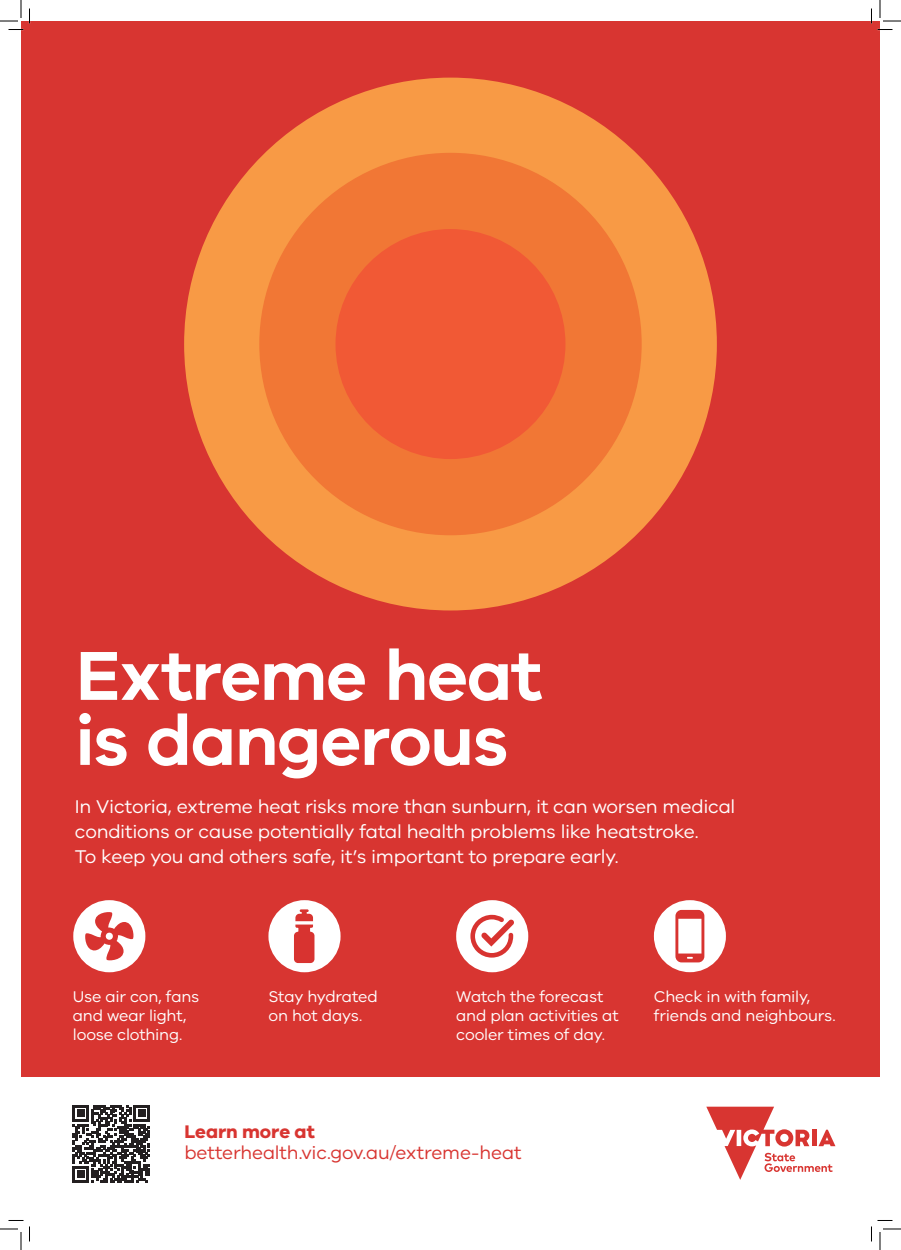
<style>
.page{position:relative;width:901px;height:1250px;background:#fff}
.page>*{position:absolute;margin:0;border:0;box-sizing:border-box;transform-origin:0 0}
.t1{font:600 71.4px/65px "VIC";letter-spacing:-.02em;color:#fff}
.t2{font:19px/25px "VIC";letter-spacing:-.01em;color:#fff}
.t3{font:18.8px "VIC";letter-spacing:-.01em;color:#d83531}
.t4{font:700 18.8px "VIC";letter-spacing:-.005em;color:#d83531}
.t5{font:16px/19px "VIC";letter-spacing:-.015em;color:#fff}
</style>
<div class="page">
<div style="left:21px;top:21px;width:859px;height:1055px;background:#d83531"></div>
<svg style="left:706px;top:1106px;width:129px;height:73px"></svg>
<div style="left:184px;top:78px;width:533px;height:532px;background:#f89a45;border-radius:50%"></div>
<div style="left:259px;top:153px;width:383px;height:382px;background:#f17735;border-radius:50%"></div>
<div style="left:335px;top:229px;width:230px;height:230px;background:#f15935;border-radius:50%"></div>
<div style="left:268px;top:900px;width:73px;height:72px;background:#fff;border-radius:50%"></div>
<svg style="left:294px;top:909px;width:20px;height:54px"></svg>
<div style="left:654px;top:900px;width:72px;height:72px;background:#fff;border-radius:50%"></div>
<svg style="left:675px;top:909px;width:30px;height:54px"></svg>
<div style="left:73px;top:900px;width:72px;height:72px;background:#fff;border-radius:50%"></div>
<svg style="left:85px;top:912px;width:49px;height:49px"></svg>
<div style="left:456px;top:900px;width:72px;height:72px;background:#fff;border-radius:50%"></div>
<svg style="left:470px;top:914px;width:44px;height:43px"></svg>
<svg style="left:72px;top:1105px;width:78px;height:77px"></svg>
<svg style="left:0;top:0;width:30px;height:30px"></svg>
<svg style="left:0;top:1220px;width:30px;height:30px"></svg>
<svg style="left:871px;top:0;width:30px;height:30px"></svg>
<svg style="left:871px;top:1220px;width:30px;height:30px"></svg>
<p class="t1" style="left:75px;top:641px;width:469px">Extreme heat is dangerous</p>
<p class="t2" style="left:75px;top:793px;width:662px">In Victoria, extreme heat risks more than sunburn, it can worsen medical conditions or cause potentially fatal health problems like heatstroke.<br>To keep you and others safe, it’s important to prepare early.</p>
<p class="t5" style="left:73px;top:987px;width:128px">Use air con, fans and wear light, loose clothing.</p>
<p class="t5" style="left:654px;top:987px;width:183px">Check in with family, friends and neighbours.</p>
<p class="t5" style="left:456px;top:987px;width:164px">Watch the forecast and plan activities at cooler times of day.</p>
<p class="t5" style="left:268px;top:987px;width:111px">Stay hydrated on hot days.</p>
<p class="t4" style="left:184px;top:1119px;width:132px">Learn more at</p>
<p class="t3" style="left:184px;top:1141px;width:339px">betterhealth.vic.gov.au/extreme-heat</p>
</div>
